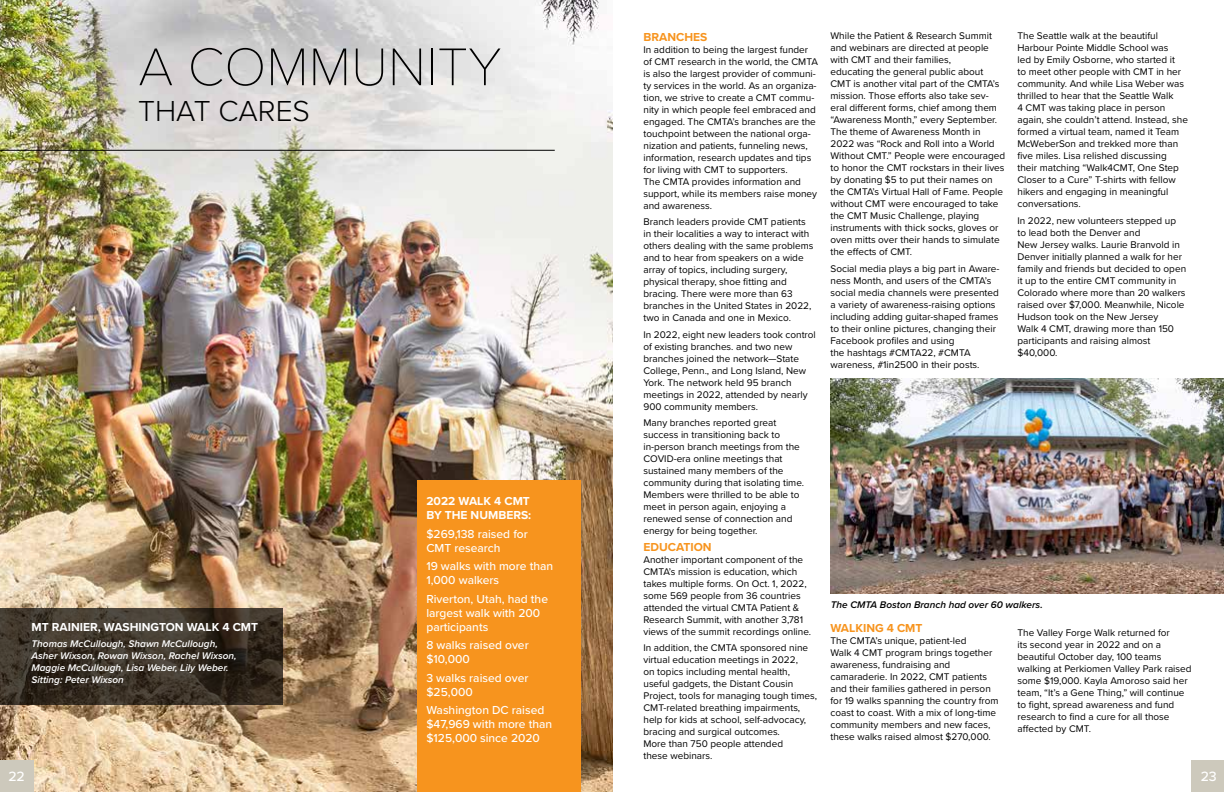
<style>
.page{position:relative;width:1224px;height:792px;background:#fff}
.page>*{position:absolute;margin:0;border:0;box-sizing:border-box;transform-origin:0 0}
.t1{font:100 55px "Proxima Nova T";color:#000}
.t2{font:300 30px "Proxima Nova";color:#000}
.t3{font:500 14px "Proxima Nova";color:#fff}
.t4{font:500 12px/14px "Proxima Nova";color:#fff}
.t5{font:700 12px/14px "Proxima Nova";color:#fff}
.t6{font:700 12px "Proxima Nova";color:#f7941e}
.t7{font:10px/12px "Proxima Nova";color:#000}
.t8{font:italic 600 10px/12px "Proxima Nova";color:#fff}
.t9{font:italic 600 10px "Proxima Nova";color:#000}
</style>
<div class="page">
<img style="left:0;top:0;width:612px;height:792px">
<div style="left:0;top:760px;width:33px;height:32px;background:#cdc9bc"></div>
<div style="left:1192px;top:760px;width:32px;height:32px;background:#cdc9bc"></div>
<hr style="left:0;top:150px;width:555px;height:1px;background:#000">
<div style="left:417px;top:481px;width:163px;height:311px;background:#f7941e"></div>
<svg style="left:0;top:609px;width:282px;height:96px"></svg>
<img style="left:831px;top:379px;width:393px;height:214px">
<h1 class="t1" style="left:138px;top:26px;width:365px">A COMMUNITY</h1>
<h2 class="t2" style="left:138px;top:89px;width:173px">THAT CARES</h2>
<p class="t5" style="left:32px;top:620px;width:228px">MT RAINIER, WASHINGTON WALK 4 CMT</p>
<p class="t8" style="left:32px;top:637px;width:207px">Thomas McCullough, Shawn McCullough, Asher Wixson, Rowan Wixson, Rachel Wixson, Maggie McCullough, Lisa Weber, Lily Weber.<br>Sitting: Peter Wixson</p>
<p class="t5" style="left:426px;top:494px;width:106px">2022 WALK 4 CMT<br>BY THE NUMBERS:</p>
<p class="t4" style="left:426px;top:526px;width:103px">$269,138 raised for<br>CMT research</p>
<p class="t4" style="left:426px;top:559px;width:128px">19 walks with more than<br>1,000 walkers</p>
<p class="t4" style="left:426px;top:591px;width:123px">Riverton, Utah, had the largest walk with 200 participants</p>
<p class="t4" style="left:426px;top:638px;width:104px">8 walks raised over $10,000</p>
<p class="t4" style="left:426px;top:670px;width:104px">3 walks raised over $25,000</p>
<p class="t4" style="left:426px;top:703px;width:127px">Washington DC raised $47,969 with more than $125,000 since 2020</p>
<p class="t6" style="left:644px;top:28px;width:65px">BRANCHES</p>
<p class="t7" style="left:644px;top:43px;width:176px">In addition to being the largest funder of CMT research in the world, the CMTA is also the largest provider of communi&shy;ty services in the world. As an organiza&shy;tion, we strive to create a CMT commu&shy;nity in which people feel embraced and engaged. The CMTA’s branches are the touchpoint between the national orga&shy;nization and patients, funneling news, information, research updates and tips for living with CMT to supporters.<br>The CMTA provides information and support, while its members raise money and awareness.</p>
<p class="t7" style="left:644px;top:216px;width:171px">Branch leaders provide CMT patients in their localities a way to interact with others dealing with the same problems and to hear from speakers on a wide array of topics, including surgery, physical therapy, shoe fitting and bracing. There were more than 63 branches in the United States in 2022, two in Canada and one in Mexico.</p>
<p class="t7" style="left:644px;top:328px;width:174px">In 2022, eight new leaders took control of existing branches. and two new branches joined the network—State College, Penn., and Long Island, New York. The network held 95 branch meetings in 2022, attended by nearly 900 community members.</p>
<p class="t7" style="left:644px;top:417px;width:162px">Many branches reported great success in transitioning back to in-person branch meetings from the<br>COVID-era online meetings that sustained many members of the community during that isolating time.<br>Members were thrilled to be able to meet in person again, enjoying a renewed sense of connection and energy for being together.</p>
<p class="t6" style="left:644px;top:538px;width:70px">EDUCATION</p>
<p class="t7" style="left:643px;top:553px;width:169px">Another important component of the CMTA’s mission is education, which takes multiple forms. On Oct. 1, 2022, some 569 people from 36 countries attended the virtual CMTA Patient &amp; Research Summit, with another 3,781 views of the summit recordings online.</p>
<p class="t7" style="left:643px;top:642px;width:175px">In addition, the CMTA sponsored nine virtual education meetings in 2022,<br>on topics including mental health, useful gadgets, the Distant Cousin Project, tools for managing tough times, CMT-related breathing impairments, help for kids at school, self-advocacy, bracing and surgical outcomes.<br>More than 750 people attended<br>these webinars.</p>
<p class="t7" style="left:830px;top:30px;width:176px">While the Patient &amp; Research Summit and webinars are directed at people with CMT and their families,<br>educating the general public about CMT is another vital part of the CMTA’s mission. Those efforts also take sev&shy;eral different forms, chief among them “Awareness Month,” every September.<br>The theme of Awareness Month in 2022 was “Rock and Roll into a World Without CMT.” People were encouraged to honor the CMT rockstars in their lives by donating $5 to put their names on the CMTA’s Virtual Hall of Fame. People without CMT were encouraged to take the CMT Music Challenge, playing instruments with thick socks, gloves or oven mitts over their hands to simulate the effects of CMT.</p>
<p class="t7" style="left:830px;top:262px;width:171px">Social media plays a big part in Aware&shy;ness Month, and users of the CMTA’s social media channels were presented a variety of awareness-raising options including adding guitar-shaped frames to their online pictures, changing their Facebook profiles and using<br>the hashtags #CMTA22, #CMTA wareness, #1in2500 in their posts.</p>
<p class="t7" style="left:1017px;top:30px;width:172px">The Seattle walk at the beautiful Harbour Pointe Middle School was<br>led by Emily Osborne, who started it<br>to meet other people with CMT in her community. And while Lisa Weber was thrilled to hear that the Seattle Walk<br>4 CMT was taking place in person again, she couldn’t attend. Instead, she formed a virtual team, named it Team McWeberSon and trekked more than five miles. Lisa relished discussing their matching “Walk4CMT, One Step Closer to a Cure” T-shirts with fellow hikers and engaging in meaningful conversations.</p>
<p class="t7" style="left:1017px;top:214px;width:170px">In 2022, new volunteers stepped up to lead both the Denver and<br>New Jersey walks. Laurie Branvold in<br>Denver initially planned a walk for her family and friends but decided to open it up to the entire CMT community in<br>Colorado where more than 20 walkers raised over $7,000. Meanwhile, Nicole<br>Hudson took on the New Jersey<br>Walk 4 CMT, drawing more than 150 participants and raising almost $40,000.</p>
<p class="t9" style="left:831px;top:598px;width:214px">The CMTA Boston Branch had over 60 walkers.</p>
<p class="t6" style="left:830px;top:619px;width:94px">WALKING 4 CMT</p>
<p class="t7" style="left:830px;top:634px;width:170px">The CMTA’s unique, patient-led<br>Walk 4 CMT program brings together awareness, fundraising and camaraderie. In 2022, CMT patients and their families gathered in person for 19 walks spanning the country from coast to coast. With a mix of long-time community members and new faces, these walks raised almost $270,000.</p>
<p class="t7" style="left:1017px;top:627px;width:176px">The Valley Forge Walk returned for<br>its second year in 2022 and on a beautiful October day, 100 teams walking at Perkiomen Valley Park raised some $19,000. Kayla Amoroso said her team, “It’s a Gene Thing,” will continue to fight, spread awareness and fund research to find a cure for all those affected by CMT.</p>
<h3 class="t3" style="left:8px;top:766px;width:18px">22</h3>
<h3 class="t3" style="left:1201px;top:766px;width:17px">23</h3>
</div>
